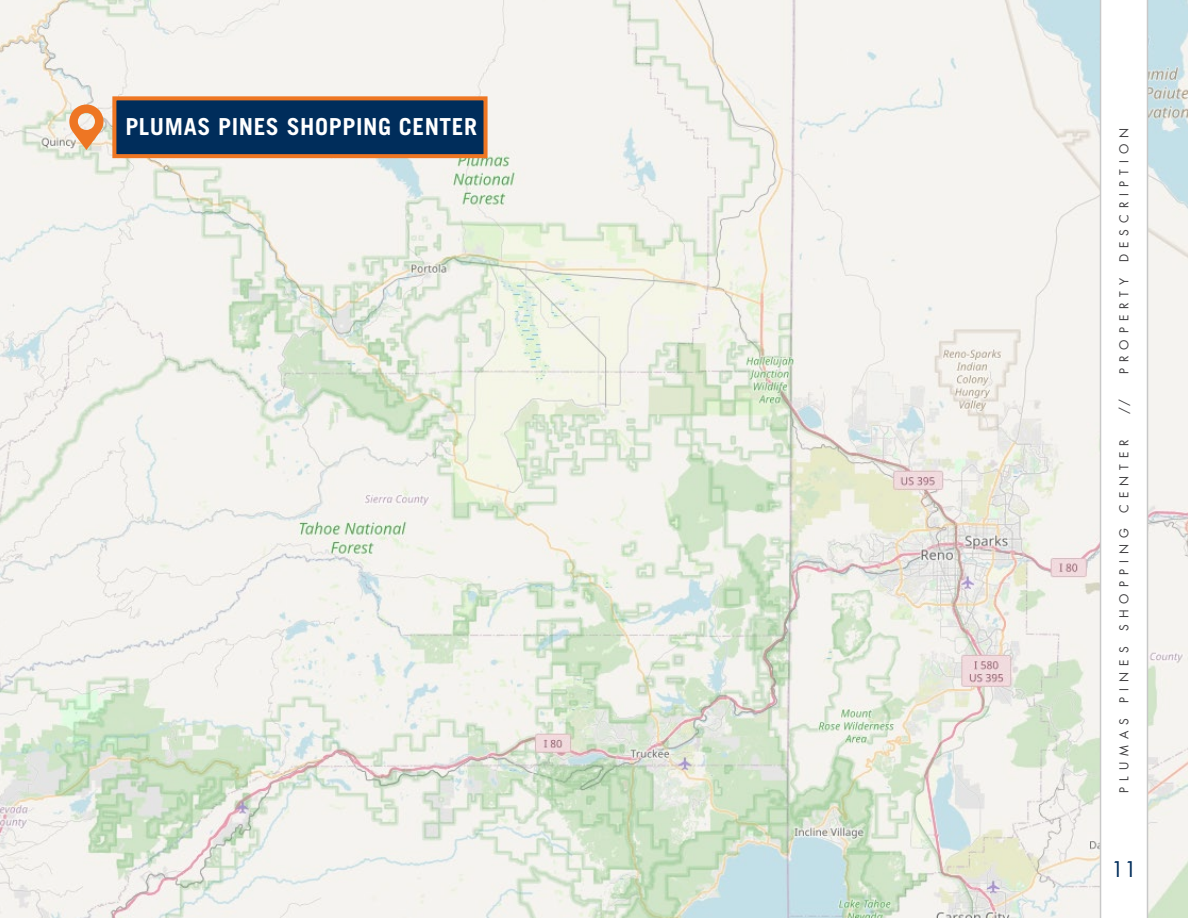
<style>
.page{position:relative;width:1188px;height:918px;background:#fff}
.page>*{position:absolute;margin:0;border:0;box-sizing:border-box;transform-origin:0 0}
.t1{font:700 23.4px "Trade Gothic LT Std";letter-spacing:.025em;color:#fff}
.t2{font:21px "Futura Std";color:#002d5b}
.t3{font:12px "Futura Std";letter-spacing:.5em;color:#414042}
</style>
<div class="page">
<img style="left:0;top:0;width:1188px;height:918px">
<div style="left:112px;top:96px;width:376px;height:62px;background:#002d5b;border:4px solid #ee7623"></div>
<svg style="left:69px;top:105px;width:34px;height:45px;background:#ecad7e"></svg>
<svg style="left:1100px;top:0;width:48px;height:918px"></svg>
<h1 class="t1" style="left:125px;top:112px;width:353px">PLUMAS PINES SHOPPING CENTER</h1>
<p class="t3" style="left:1116px;top:262px;width:136px;rotate:-90deg">DESCRIPTION</p>
<p class="t3" style="left:1116px;top:374px;width:98px;rotate:-90deg">PROPERTY</p>
<p class="t3" style="left:1116px;top:414px;width:16px;rotate:-90deg">//</p>
<p class="t3" style="left:1116px;top:513px;width:75px;rotate:-90deg">CENTER</p>
<p class="t3" style="left:1116px;top:631px;width:104px;rotate:-90deg">SHOPPING</p>
<p class="t3" style="left:1116px;top:703px;width:58px;rotate:-90deg">PINES</p>
<p class="t3" style="left:1116px;top:793px;width:76px;rotate:-90deg">PLUMAS</p>
<h2 class="t2" style="left:1111px;top:856px;width:27px">11</h2>
</div>
